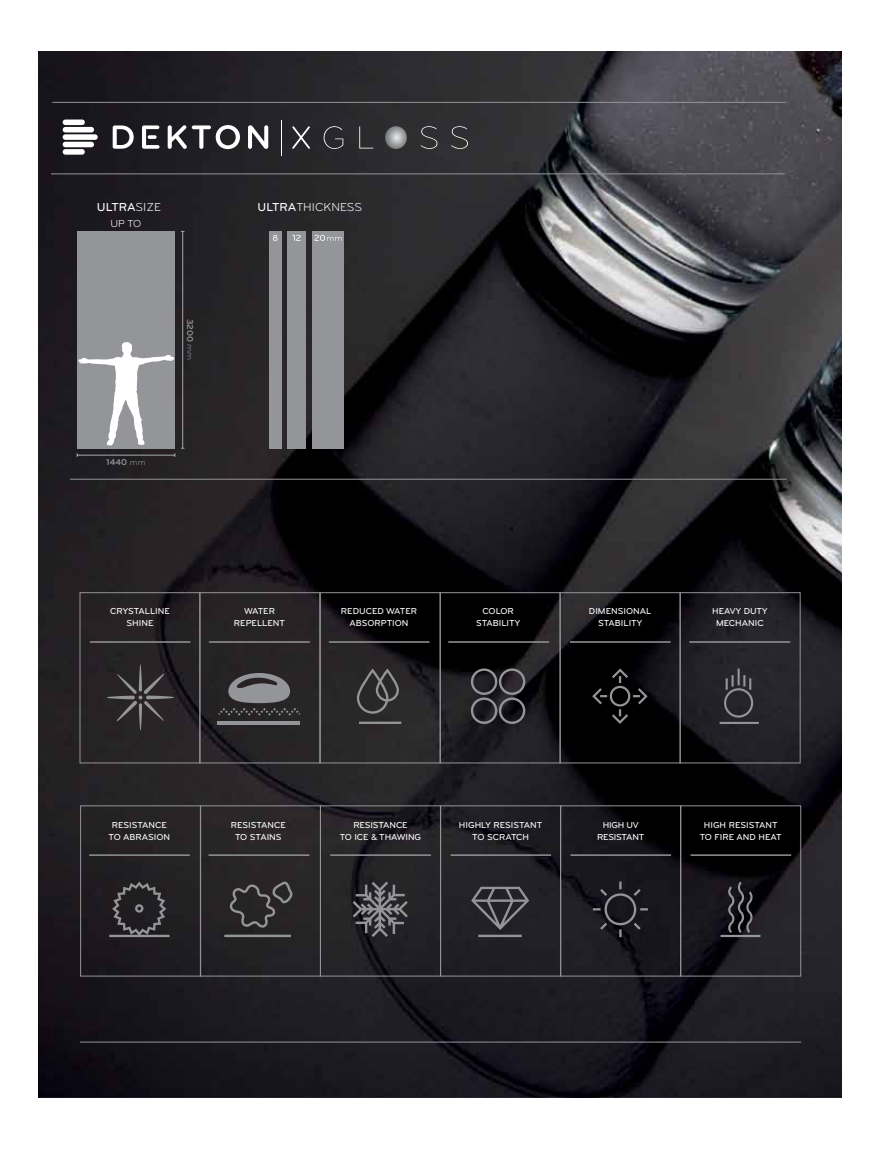
<style>
.page{position:relative;width:893px;height:1149px;background:#fff}
.page>*{position:absolute;margin:0;border:0;box-sizing:border-box;transform-origin:0 0}
.t1{font:12px "Bryant Regular Alt No 1";color:#fff}
.t2{font:12px "Bryant Medium Alt No 1";color:#fff}
.t3{font:10.5px "Bryant Regular Alt No 1";color:#fff}
.t4{font:9px/12px "Bryant Medium Alt No 1";color:#fff;text-align:center}
.t5{font:9px/12px "Bryant Medium Alt No 1";letter-spacing:-.025em;color:#fff;text-align:center}
.t6{font:8.85px "Bryant Bold Alt No 1";color:#939598}
.s1{font-family:"Bryant Regular Alt No 1"}
.s2{font-family:"Bryant Medium Alt No 1"}
</style>
<div class="page">
<img style="left:39px;top:51px;width:803px;height:1046px">
<hr style="left:80px;top:1041px;width:721px;height:1px;background:#939598">
<hr style="left:52px;top:102px;width:734px;height:1px;background:#939598">
<hr style="left:51px;top:173px;width:734px;height:1px;background:#939598">
<hr style="left:70px;top:479px;width:717px;height:1px;background:#939598">
<div style="left:77px;top:231px;width:98px;height:217px;background:#939598"></div>
<hr style="left:77px;top:454px;width:98px;height:1px;background:#a7a9ac">
<hr style="left:182px;top:231px;width:1px;height:217px;background:#a7a9ac">
<svg style="left:78px;top:342px;width:97px;height:103px"></svg>
<div style="left:287px;top:231px;width:19px;height:217px;background:#939598"></div>
<div style="left:269px;top:231px;width:12px;height:217px;background:#939598"></div>
<div style="left:313px;top:231px;width:31px;height:217px;background:#939598"></div>
<svg style="left:273px;top:235px;width:5px;height:6px"></svg>
<svg style="left:292px;top:235px;width:9px;height:6px"></svg>
<svg style="left:314px;top:235px;width:28px;height:6px"></svg>
<svg style="left:113px;top:125px;width:155px;height:24px"></svg>
<hr style="left:282px;top:120px;width:1px;height:35px;background:#fff">
<svg style="left:63px;top:119px;width:35px;height:36px"></svg>
<svg style="left:292px;top:126px;width:18px;height:23px"></svg>
<svg style="left:324px;top:126px;width:19px;height:23px"></svg>
<svg style="left:359px;top:126px;width:14px;height:22px"></svg>
<svg style="left:421px;top:126px;width:16px;height:23px"></svg>
<svg style="left:451px;top:126px;width:17px;height:23px"></svg>
<svg style="left:385px;top:126px;width:22px;height:23px"></svg>
<hr style="left:448px;top:641px;width:100px;height:1px;background:#939598">
<div style="left:320px;top:592px;width:120px;height:171px;border:1px solid #939598"></div>
<div style="left:440px;top:592px;width:120px;height:171px;border:1px solid #939598"></div>
<hr style="left:329px;top:641px;width:101px;height:1px;background:#939598">
<hr style="left:449px;top:641px;width:100px;height:1px;background:#939598">
<hr style="left:208px;top:854px;width:101px;height:1px;background:#939598">
<div style="left:80px;top:805px;width:121px;height:170px;border:1px solid #939598"></div>
<div style="left:200px;top:805px;width:121px;height:170px;border:1px solid #939598"></div>
<hr style="left:89px;top:854px;width:101px;height:1px;background:#939598">
<hr style="left:209px;top:854px;width:101px;height:1px;background:#939598">
<hr style="left:689px;top:641px;width:101px;height:1px;background:#939598">
<div style="left:680px;top:592px;width:120px;height:171px;border:1px solid #939598"></div>
<div style="left:560px;top:592px;width:120px;height:171px;border:1px solid #939598"></div>
<hr style="left:570px;top:641px;width:100px;height:1px;background:#939598">
<div style="left:320px;top:805px;width:121px;height:170px;border:1px solid #939598"></div>
<hr style="left:330px;top:854px;width:101px;height:1px;background:#939598">
<div style="left:440px;top:805px;width:121px;height:170px;border:1px solid #939598"></div>
<hr style="left:450px;top:854px;width:101px;height:1px;background:#939598">
<div style="left:560px;top:805px;width:121px;height:170px;border:1px solid #939598"></div>
<hr style="left:570px;top:854px;width:101px;height:1px;background:#939598">
<div style="left:680px;top:805px;width:121px;height:170px;border:1px solid #939598"></div>
<hr style="left:691px;top:854px;width:100px;height:1px;background:#939598">
<hr style="left:209px;top:641px;width:100px;height:1px;background:#939598">
<div style="left:200px;top:592px;width:120px;height:171px;border:1px solid #939598"></div>
<div style="left:80px;top:592px;width:120px;height:171px;border:1px solid #939598"></div>
<hr style="left:90px;top:641px;width:100px;height:1px;background:#939598">
<hr style="left:210px;top:641px;width:100px;height:1px;background:#939598">
<svg style="left:107px;top:664px;width:67px;height:66px;background:#343033"></svg>
<svg style="left:218px;top:672px;width:82px;height:43px;background:#515052"></svg>
<hr style="left:217px;top:720px;width:83px;height:3px;background:#939598">
<div style="left:357px;top:668px;width:44px;height:55px;background:#282828"></div>
<svg style="left:471px;top:668px;width:54px;height:55px;background:#1a191e"></svg>
<div style="left:109px;top:881px;width:61px;height:55px;background:#1f1e20"></div>
<div style="left:224px;top:881px;width:69px;height:55px;background:#262424"></div>
<svg style="left:592px;top:668px;width:56px;height:55px;background:#000001"></svg>
<svg style="left:353px;top:881px;width:55px;height:55px;background:#201f25"></svg>
<div style="left:471px;top:886px;width:58px;height:50px;background:#222127"></div>
<svg style="left:593px;top:881px;width:55px;height:55px;background:#16141b"></svg>
<div style="left:720px;top:668px;width:39px;height:55px;background:#26252b"></div>
<svg style="left:721px;top:881px;width:39px;height:55px;background:#0f0d14"></svg>
<h1 class="t2" style="left:97px;top:201px;width:66px">ULTRA<span class="s1">SIZE</span></h1>
<p class="t3" style="left:110px;top:218px;width:32px">UP TO</p>
<p class="t6" style="left:195px;top:319px;width:43px;rotate:90deg">3200 <span class="s1">mm</span></p>
<p class="t6" style="left:106px;top:457px;width:41px">1440 <span class="s1">mm</span></p>
<h1 class="t1" style="left:258px;top:201px;width:106px"><span class="s2">ULTRA</span>THICKNESS</h1>
<p class="t4" style="left:110px;top:605px;width:61px">CRYSTALLINE<br>SHINE</p>
<p class="t4" style="left:234px;top:605px;width:53px">WATER<br>REPELLENT</p>
<p class="t4" style="left:341px;top:605px;width:78px">REDUCED WATER<br>ABSORPTION</p>
<p class="t4" style="left:476px;top:605px;width:46px">COLOR<br>STABILITY</p>
<p class="t4" style="left:589px;top:605px;width:64px">DIMENSIONAL<br>STABILITY</p>
<p class="t4" style="left:712px;top:605px;width:57px">HEAVY DUTY<br>MECHANIC</p>
<p class="t4" style="left:109px;top:818px;width:63px">RESISTANCE<br>TO ABRASION</p>
<p class="t4" style="left:231px;top:818px;width:57px">RESISTANCE<br>TO STAINS</p>
<p class="t4" style="left:340px;top:818px;width:83px">RESISTANCE<br>TO ICE &amp; THAWING</p>
<p class="t4" style="left:459px;top:818px;width:85px">HIGHLY RESISTANT<br>TO SCRATCH</p>
<p class="t5" style="left:597px;top:818px;width:49px">HIGH UV<br>RESISTANT</p>
<p class="t4" style="left:700px;top:818px;width:83px">HIGH RESISTANT<br>TO FIRE AND HEAT</p>
</div>
